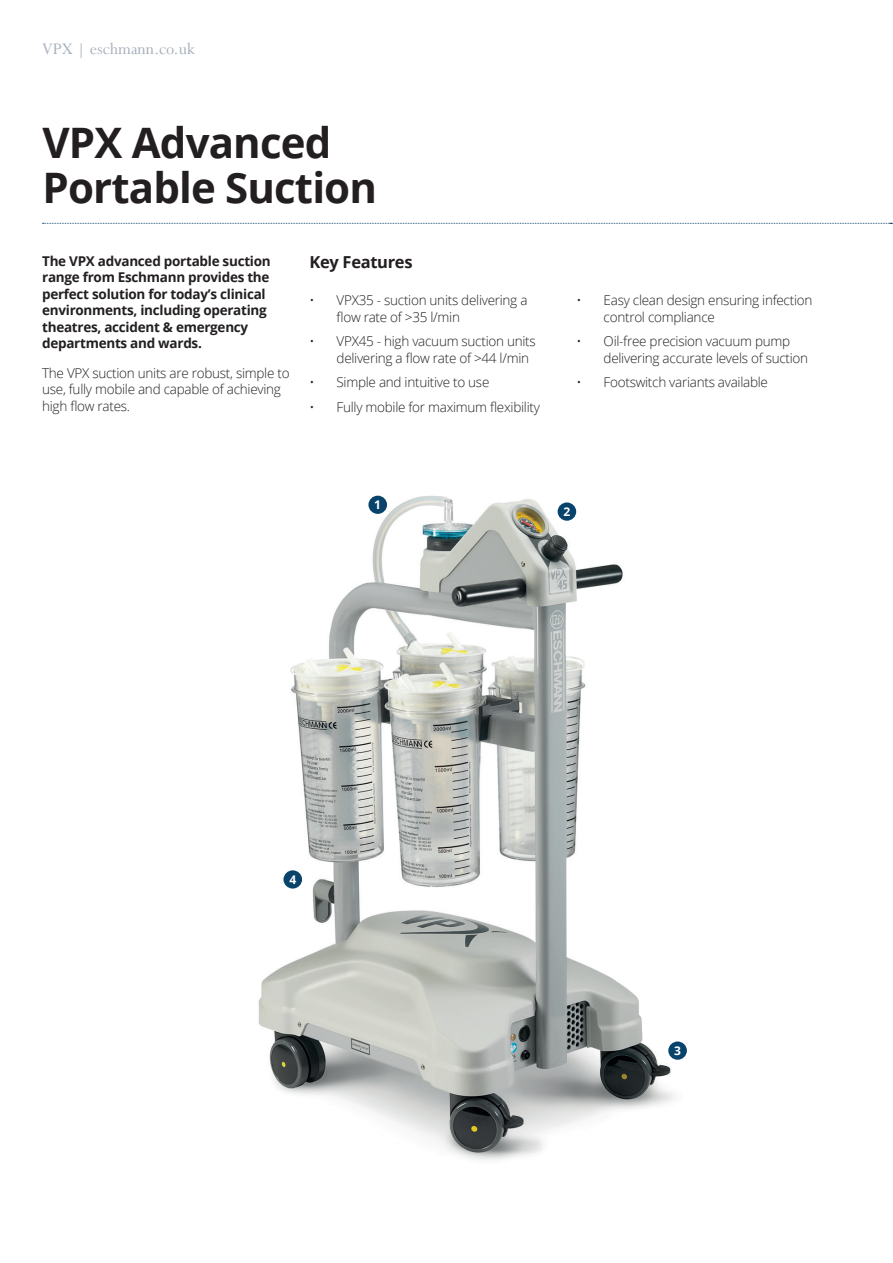
<style>
.page{position:relative;width:893px;height:1263px;background:#fff}
.page>*{position:absolute;margin:0;border:0;box-sizing:border-box;transform-origin:0 0}
.t1{font:700 42px/45px "Open Sans";letter-spacing:-.02em;color:#231f20}
.t2{font:18px "Perpetua";color:#a5afba}
.t3{font:700 16.5px "Open Sans";letter-spacing:-.02em;color:#231f20}
.t4{font:300 13.5px/16.2px "Open Sans";letter-spacing:-.02em;color:#231f20}
.t5{font:700 13.5px/16.5px "Open Sans";letter-spacing:-.02em;color:#231f20}
.t6{font:700 12px "Open Sans";color:#fff}
</style>
<div class="page">
<svg style="left:43px;top:223px;width:850px;height:1px"></svg>
<img style="left:258px;top:495px;width:417px;height:666px">
<div style="left:368px;top:496px;width:19px;height:18px;background:#08436c;border-radius:50%"></div>
<div style="left:558px;top:502px;width:18px;height:19px;background:#08436c;border-radius:50%"></div>
<div style="left:668px;top:1041px;width:19px;height:19px;background:#08436c;border-radius:50%"></div>
<div style="left:283px;top:870px;width:19px;height:18px;background:#08436c;border-radius:50%"></div>
<p class="t2" style="left:42px;top:37px;width:154px">VPX | eschmann.co.uk</p>
<p class="t1" style="left:43px;top:119px;width:336px">VPX Advanced<br>Portable Suction</p>
<p class="t5" style="left:42px;top:252px;width:230px">The VPX advanced portable suction range from Eschmann provides the perfect solution for today’s clinical environments, including operating theatres, accident &amp; emergency departments and wards.</p>
<p class="t4" style="left:42px;top:364px;width:249px">The VPX suction units are robust, simple to use, fully mobile and capable of achieving high flow rates.</p>
<p class="t3" style="left:310px;top:250px;width:104px">Key Features</p>
<p class="t4" style="left:337px;top:292px;width:192px;text-indent:-27px">• VPX35 - suction units delivering a flow rate of &gt;35 l/min</p>
<p class="t4" style="left:337px;top:333px;width:201px;text-indent:-27px">• VPX45 - high vacuum suction units delivering a flow rate of &gt;44 l/min</p>
<p class="t4" style="left:310px;top:374px;width:181px">• Simple and intuitive to use</p>
<p class="t4" style="left:310px;top:399px;width:232px">• Fully mobile for maximum flexibility</p>
<p class="t4" style="left:604px;top:292px;width:210px;text-indent:-27px">• Easy clean design ensuring infection control compliance</p>
<p class="t4" style="left:604px;top:333px;width:206px;text-indent:-27px">• Oil-free precision vacuum pump delivering accurate levels of suction</p>
<p class="t4" style="left:577px;top:374px;width:193px">• Footswitch variants available</p>
<p class="t6" style="left:374px;top:496px;width:8px">1</p>
<p class="t6" style="left:563px;top:503px;width:8px">2</p>
<p class="t6" style="left:289px;top:871px;width:8px">4</p>
<p class="t6" style="left:674px;top:1042px;width:8px">3</p>
</div>
